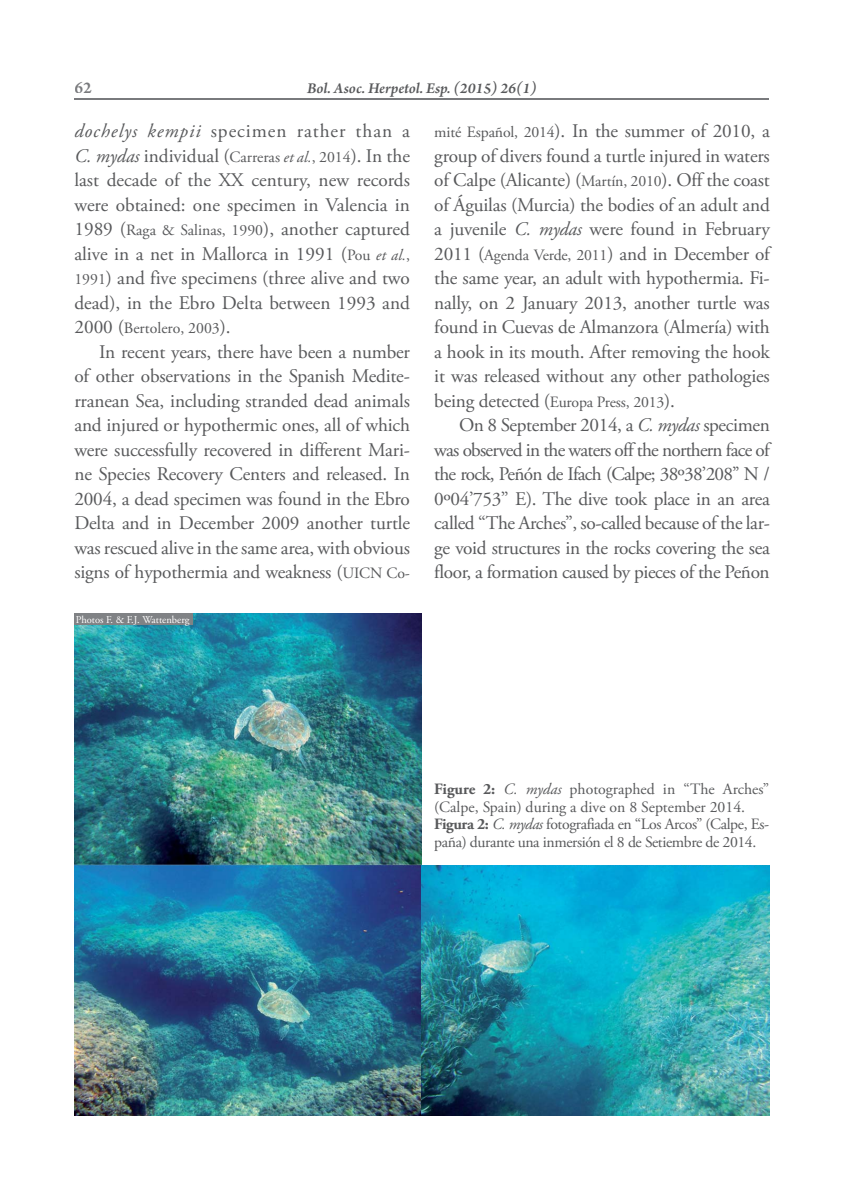
<style>
.page{position:relative;width:844px;height:1190px;background:#fff}
.page>*{position:absolute;margin:0;border:0;box-sizing:border-box;transform-origin:0 0}
.t1{font:19.25px/24.5px "Adobe Garamond Pro";letter-spacing:-.01em;color:#58595b;text-align:justify}
.t2{font:600 17.5px "Arno Pro";color:#797a7d}
.t3{font:15.75px/17.5px "Adobe Garamond Pro";letter-spacing:-.01em;color:#58595b}
.t4{font:italic 600 15.75px "Arno Pro";color:#58595b}
.t5{font:10.5px "Adobe Garamond Pro";color:#fff}
.s1{font-style:italic}
.s2{font-size:15.75px}
.s3{font-style:italic;font-size:15.75px}
.s4{font-size:19.25px}
.s5{font-weight:700}
</style>
<div class="page">
<hr style="left:74px;top:99px;width:695px;height:1px;background:#797a7d">
<img style="left:74px;top:613px;width:348px;height:503px">
<img style="left:422px;top:865px;width:347px;height:251px">
<div style="left:74px;top:613px;width:119px;height:12px;background:#808285"></div>
<p class="t2" style="left:74px;top:76px;width:19px">62</p>
<p class="t4" style="left:307px;top:78px;width:231px">Bol. Asoc. Herpetol. Esp. (2015) 26(1)</p>
<p class="t1" style="left:74px;top:121px;width:337px"><span class="s1">dochelys kempii</span> specimen rather than a <span class="s1">C. mydas</span> individual (<span class="s2">Carreras</span> <span class="s3">et al.</span><span class="s2">, 2014</span>). In the last decade of the XX century, new records were obtained: one specimen in Valencia in 1989 (<span class="s2">Raga &amp; Salinas, 1990</span>), another captured alive in a net in Mallorca in 1991 (<span class="s2">Pou</span> <span class="s3">et al.</span><span class="s2">, 1991</span>) and five specimens (three alive and two dead), in the Ebro Delta between 1993 and</p>
<p class="t3" style="left:74px;top:321px;width:158px"><span class="s4">2000 (</span>Bertolero, 2003<span class="s4">).</span></p>
<p class="t1" style="left:74px;top:341px;width:337px;text-indent:25px">In recent years, there have been a number of other observations in the Spanish Medite&shy;rranean Sea, including stranded dead animals and injured or hypothermic ones, all of which were successfully recovered in different Mari&shy;ne Species Recovery Centers and released. In 2004, a dead specimen was found in the Ebro Delta and in December 2009 another turtle was rescued alive in the same area, with obvious signs of hypothermia and weakness (<span class="s2">UICN Co-</span></p>
<p class="t1" style="left:434px;top:121px;width:339px"><span class="s2">mité Español, 2014</span>). In the summer of 2010, a group of divers found a turtle injured in waters of Calpe (Alicante) (<span class="s2">Martín, 2010</span>). Off the coast of Águilas (Murcia) the bodies of an adult and a juvenile <span class="s1">C. mydas</span> were found in February 2011 (<span class="s2">Agenda Verde, 2011</span>) and in December of the same year, an adult with hypothermia. Fi&shy;nally, on 2 January 2013, another turtle was found in Cuevas de Almanzora (Almería) with a hook in its mouth. After removing the hook it was released without any other pathologies being detected (<span class="s2">Europa Press, 2013</span>).</p>
<p class="t1" style="left:434px;top:415px;width:339px;text-indent:25px">On 8 September 2014, a <span class="s1">C. mydas</span> specimen was observed in the waters offthe northern face of the rock, Peñón de Ifach (Calpe; 38º38’208’’ N / 0º04’753’’ E). The dive took place in an area called “The Arches”, so-called because of the lar&shy;ge void structures in the rocks covering the sea floor, a formation caused by pieces of the Peñon</p>
<p class="t5" style="left:76px;top:615px;width:115px">Photos F. &amp; F.J. Wattenberg</p>
<p class="t3" style="left:434px;top:782px;width:336px"><span class="s5">Figure 2:</span> <span class="s1">C. mydas</span> photographed in “The Arches” (Calpe, Spain) during a dive on 8 September 2014.<br><span class="s5">Figura 2:</span> <span class="s1">C. mydas</span> fotografiada en “Los Arcos” (Calpe, Es&shy;paña) durante una inmersión el 8 de Setiembre de 2014.</p>
</div>
